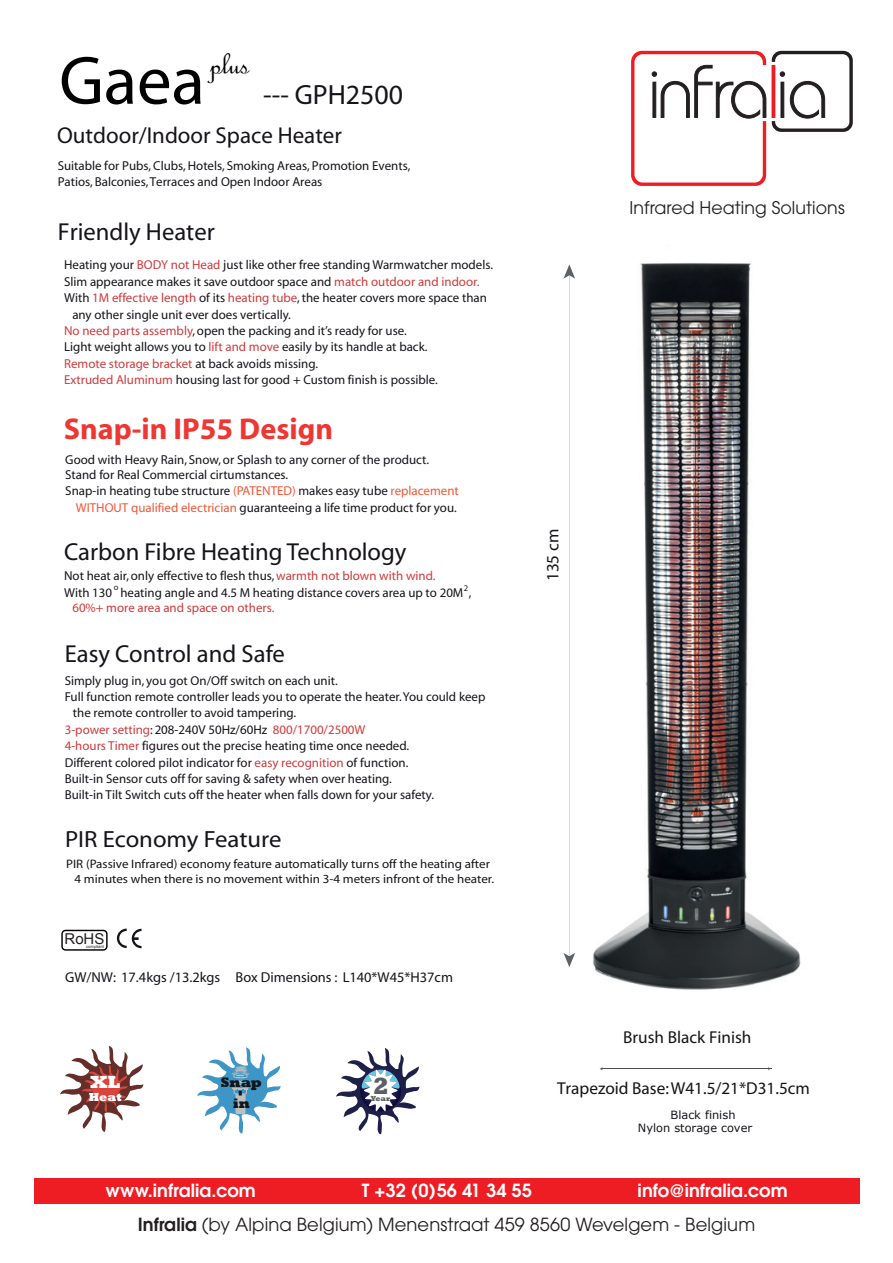
<style>
.page{position:relative;width:893px;height:1263px;background:#fff}
.page>*{position:absolute;margin:0;border:0;box-sizing:border-box;transform-origin:0 0}
.t1{font:300 69px "Gill Sans";color:#000001}
.t2{font:34.5px "French Script";color:#000001}
.t3{font:700 30.15px "Myriad";color:#ee3733}
.t4{font:300 27.9px "Gill Sans";color:#161319}
.t5{font:24.6px "Myriad Pro";color:#161319}
.t6{font:800 24px "Rockwell";color:#5b6065}
.t7{font:23.55px "Myriad Pro";color:#161319;scale:1.05 1}
.t8{font:300 22.95px "Gill Sans";color:#161319}
.t9{font:18px "Avant Garde";letter-spacing:.005em;color:#231f20}
.t10{font:600 18px "Avant Garde";letter-spacing:.005em;color:#fff}
.t11{font:800 18px "Rockwell";color:#fff}
.t12{font:17.4px "Avant Garde";letter-spacing:.005em;color:#231f20}
.t13{font:17.25px "Myriad";color:#151318}
.t14{font:17.25px "Myriad Pro";color:#151318}
.t15{font:15px "Arial";color:#231f20}
.t16{font:14.4px "Myriad Pro";color:#161319}
.t17{font:800 13.95px/20.2px "Rockwell";color:#121519;text-align:center}
.t18{font:12.9px/16.4px "Myriad Pro";color:#161319}
.t19{font:12.9px "Myriad Pro";color:#ce3b3d}
.t20{font:12.3px/15.6px "Myriad Pro";color:#161319;scale:1.05 1}
.t21{font:800 12px "Rockwell";color:#fff}
.t22{font:11.4px/13.6px "Verdana";color:#161319}
.t23{font:8.55px "Myriad Pro";color:#161319}
.t24{font:800 7.5px "Rockwell";color:#5b6065}
.t25{font:4.2px "Arial";color:#231f20}
.s1{color:#ce3b3d}
.s2{color:#161319}
.s3{color:#f05736}
.s4{font-weight:600}
</style>
<div class="page">
<svg style="left:563px;top:953px;width:12px;height:14px"></svg>
<svg style="left:563px;top:264px;width:12px;height:15px"></svg>
<hr style="left:602px;top:1068px;width:169px;height:1px;background:#4b4d4e">
<svg style="left:197px;top:1047px;width:84px;height:87px"></svg>
<svg style="left:60px;top:1046px;width:83px;height:86px"></svg>
<svg style="left:336px;top:1048px;width:83px;height:86px"></svg>
<svg style="left:117px;top:928px;width:25px;height:20px"></svg>
<svg style="left:61px;top:930px;width:47px;height:21px"></svg>
<img style="left:592px;top:263px;width:209px;height:727px">
<svg style="left:631px;top:51px;width:135px;height:135px"></svg>
<svg style="left:772px;top:51px;width:81px;height:81px"></svg>
<div style="left:34px;top:1178px;width:825px;height:26px;background:#ee1d23"></div>
<h2 class="t2" style="left:210px;top:41px;width:41px">plus</h2>
<h1 class="t1" style="left:59px;top:46px;width:147px">Gaea</h1>
<h3 class="t4" style="left:263px;top:81px;width:141px">--- GPH2500</h3>
<h3 class="t8" style="left:57px;top:124px;width:286px">Outdoor/Indoor Space Heater</h3>
<p class="t18" style="left:58px;top:159px;width:354px;line-height:15.5px">Suitable for Pubs, Clubs, Hotels, Smoking Areas, Promotion Events,<br>Patios, Balconies, Terraces and Open Indoor Areas</p>
<h3 class="t5" style="left:58px;top:219px;width:159px">Friendly Heater</h3>
<p class="t18" style="left:64px;top:257px;width:430px">Heating your <span class="s1">BODY not Head</span> just like other free standing Warmwatcher models.</p>
<p class="t18" style="left:64px;top:274px;width:417px">Slim appearance makes it save outdoor space and <span class="s1">match outdoor and indoor.</span></p>
<p class="t18" style="left:64px;top:290px;width:424px">With <span class="s1">1M effective length</span> of its <span class="s1">heating tube</span>, the heater covers more space than</p>
<p class="t18" style="left:72px;top:307px;width:220px">any other single unit ever does vertically.</p>
<p class="t18" style="left:64px;top:323px;width:344px"><span class="s1">No need parts assembly</span>, open the packing and it’s ready for use.</p>
<p class="t18" style="left:64px;top:340px;width:365px">Light weight allows you to <span class="s1">lift and move</span> easily by its handle at back.</p>
<p class="t19" style="left:64px;top:357px;width:255px">Remote storage bracket <span class="s2">at back avoids missing.</span></p>
<p class="t18" style="left:64px;top:372px;width:375px"><span class="s1">Extruded Aluminum</span> housing last for good + Custom finish is possible.</p>
<h3 class="t3" style="left:64px;top:413px;width:271px">Snap-in IP55 Design</h3>
<p class="t18" style="left:65px;top:452px;width:365px">Good with Heavy Rain, Snow, or Splash to any corner of the product.</p>
<p class="t18" style="left:65px;top:467px;width:224px">Stand for Real Commercial cirtumstances.</p>
<p class="t18" style="left:65px;top:483px;width:395px">Snap-in heating tube structure <span class="s3">(PATENTED)</span> makes easy tube <span class="s3">replacement</span></p>
<p class="t18" style="left:76px;top:500px;width:382px"><span class="s3">WITHOUT qualified electrician</span> guaranteeing a life time product for you.</p>
<h3 class="t5" style="left:64px;top:539px;width:344px">Carbon Fibre Heating Technology</h3>
<p class="t18" style="left:64px;top:568px;width:409px">Not heat air, only effective to flesh thus, <span class="s1">warmth not blown with wind.<br></span>With 130 heating angle and 4.5 M heating distance covers area up to 20M ,</p>
<p class="t19" style="left:72px;top:601px;width:204px">60%+ more area and space on others.</p>
<p class="t23" style="left:464px;top:584px;width:6px">2</p>
<p class="t23" style="left:114px;top:583px;width:6px">o</p>
<h3 class="t5" style="left:65px;top:641px;width:222px">Easy Control and Safe</h3>
<p class="t18" style="left:65px;top:673px;width:275px">Simply plug in, you got On/Off switch on each unit.</p>
<p class="t18" style="left:65px;top:689px;width:422px">Full function remote controller leads you to operate the heater. You could keep</p>
<p class="t18" style="left:73px;top:705px;width:225px">the remote controller to avoid tampering.</p>
<p class="t19" style="left:65px;top:723px;width:302px">3-power setting<span class="s2">: 208-240V 50Hz/60Hz</span> 800/1700/2500W</p>
<p class="t18" style="left:65px;top:738px;width:346px"><span class="s1">4-hours Timer</span> figures out the precise heating time once needed.</p>
<p class="t18" style="left:65px;top:755px;width:345px">Different colored pilot indicator for <span class="s1">easy recognition</span> of function.</p>
<p class="t18" style="left:65px;top:771px;width:329px">Built-in Sensor cuts off for saving &amp; safety when over heating.</p>
<p class="t18" style="left:65px;top:787px;width:371px">Built-in Tilt Switch cuts off the heater when falls down for your safety.</p>
<h3 class="t7" style="left:65px;top:827px;width:208px">PIR Economy Feature</h3>
<p class="t20" style="left:75px;top:856px;width:401px;text-indent:-8px">PIR (Passive Infrared) economy feature automatically turns off the heating after<br>4 minutes when there is no movement within 3-4 meters infront of the heater.</p>
<p class="t15" style="left:65px;top:929px;width:41px">RoHS</p>
<p class="t25" style="left:86px;top:944px;width:19px">compliant</p>
<p class="t16" style="left:65px;top:970px;width:389px">GW/NW: 17.4kgs /13.2kgs Box Dimensions : L140*W45*H37cm</p>
<h3 class="t11" style="left:90px;top:1071px;width:32px">XL</h3>
<p class="t21" style="left:89px;top:1090px;width:34px">Heat</p>
<p class="t17" style="left:252px;top:1090px;width:8px;rotate:90deg">-</p>
<p class="t17" style="left:221px;top:1073px;width:43px">Snap in</p>
<h3 class="t6" style="left:373px;top:1072px;width:18px">2</h3>
<p class="t24" style="left:371px;top:1094px;width:21px">Year</p>
<h3 class="t12" style="left:629px;top:197px;width:217px">Infrared Heating Solutions</h3>
<h3 class="t13" style="left:544px;top:581px;width:54px;rotate:-90deg">135 cm</h3>
<h3 class="t14" style="left:623px;top:1027px;width:130px">Brush Black Finish</h3>
<h3 class="t13" style="left:557px;top:1079px;width:254px">Trapezoid Base: W41.5/21*D31.5cm</h3>
<p class="t22" style="left:638px;top:1108px;width:116px;text-indent:33px">Black finish<br>Nylon storage cover</p>
<h3 class="t10" style="left:105px;top:1179px;width:152px">www.infralia.com</h3>
<h3 class="t10" style="left:362px;top:1179px;width:172px">T +32 (0)56 41 34 55</h3>
<h3 class="t10" style="left:638px;top:1179px;width:152px">info@infralia.com</h3>
<h3 class="t9" style="left:138px;top:1213px;width:619px"><span class="s4">Infralia</span> (by Alpina Belgium) Menenstraat 459 8560 Wevelgem - Belgium</h3>
</div>
